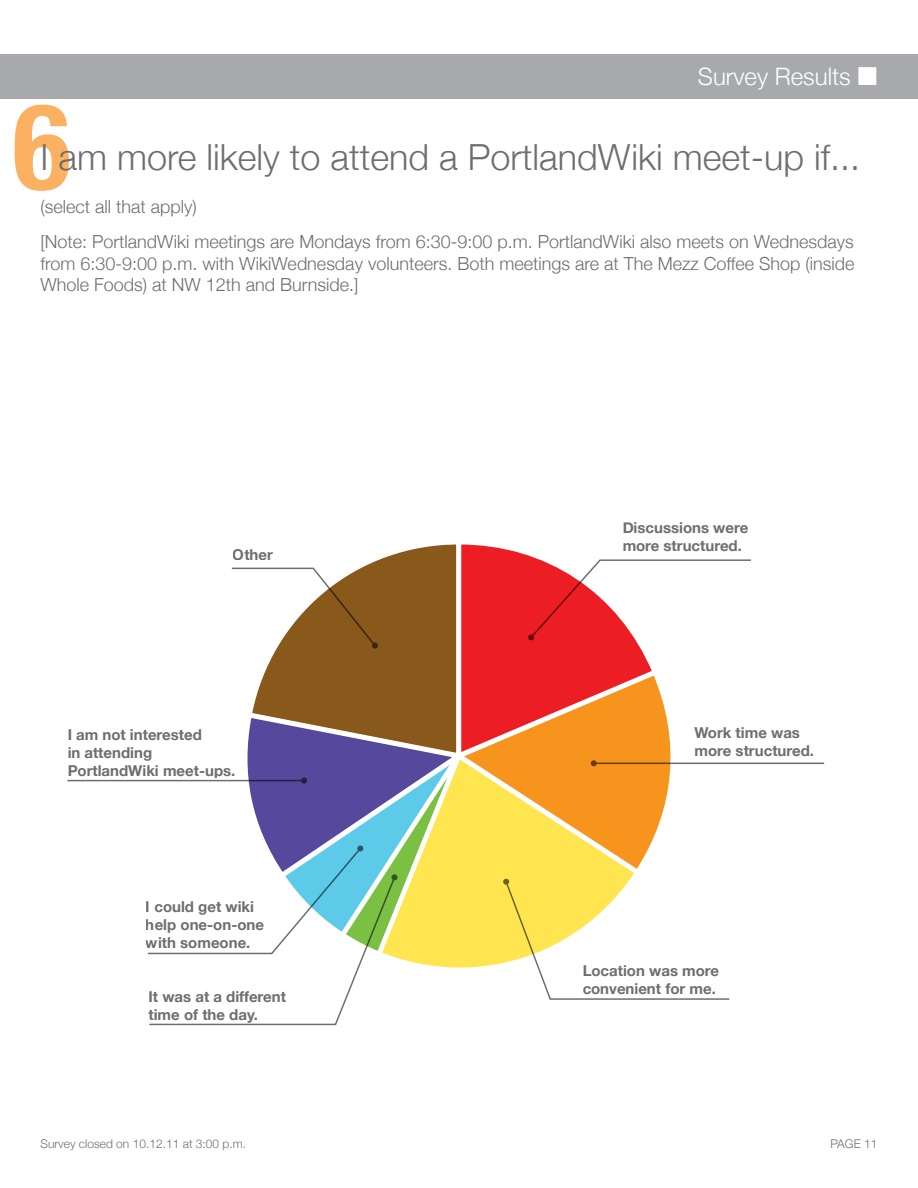
<style>
.page{position:relative;width:918px;height:1188px;background:#fff}
.page>*{position:absolute;margin:0;border:0;box-sizing:border-box;transform-origin:0 0}
.t1{font:700 condensed 120px "Helvetica Neue";color:#fbb161}
.t2{font:300 36px "Helvetica Neue";color:#6d6e71}
.t3{font:300 24px "Helvetica Neue";color:#fff}
.t4{font:300 18px/35.1px "Helvetica Neue";color:#6d6e71}
.t5{font:700 15px/18px "Helvetica Neue";color:#6d6e71}
.t6{font:300 12px "Helvetica Neue";color:#6d6e71}
.s1{font-family:"European Pi Three";font-weight:400}
</style>
<div class="page">
<div style="left:0;top:54px;width:918px;height:45px;background:#a7a9ac"></div>
<hr style="left:68px;top:780px;width:236px;height:1px;background:#6d6e71">
<hr style="left:594px;top:763px;width:230px;height:1px;background:#6d6e71">
<svg style="left:146px;top:544px;width:606px;height:482px"></svg>
<h3 class="t3" style="left:698px;top:62px;width:181px">Survey Results <span class="s1">M</span></h3>
<h1 class="t1" style="left:13px;top:74px;width:59px">6</h1>
<h2 class="t2" style="left:40px;top:135px;width:821px">I am more likely to attend a PortlandWiki meet-up if...</h2>
<p class="t4" style="left:40px;top:189px;width:815px">(select all that apply)<br>[Note: PortlandWiki meetings are Mondays from 6:30-9:00 p.m. PortlandWiki also meets on Wednesdays</p>
<p class="t4" style="left:40px;top:252px;width:815px;line-height:21.6px">from 6:30-9:00 p.m. with WikiWednesday volunteers. Both meetings are at The Mezz Coffee Shop (inside<br>Whole Foods) at NW 12th and Burnside.]</p>
<p class="t5" style="left:233px;top:545px;width:42px">Other</p>
<p class="t5" style="left:68px;top:726px;width:169px">I am not interested<br>in attending<br>PortlandWiki meet-ups.</p>
<p class="t5" style="left:146px;top:897px;width:120px">I could get wiki help one-on-one with someone.</p>
<p class="t5" style="left:148px;top:987px;width:139px">It was at a different time of the day.</p>
<p class="t5" style="left:622px;top:518px;width:127px">Discussions were more structured.</p>
<p class="t5" style="left:695px;top:724px;width:121px">Work time was more structured.</p>
<p class="t5" style="left:583px;top:962px;width:138px">Location was more convenient for me.</p>
<p class="t6" style="left:40px;top:1136px;width:207px">Survey closed on 10.12.11 at 3:00 p.m.</p>
<p class="t6" style="left:831px;top:1136px;width:48px">PAGE 11</p>
</div>
